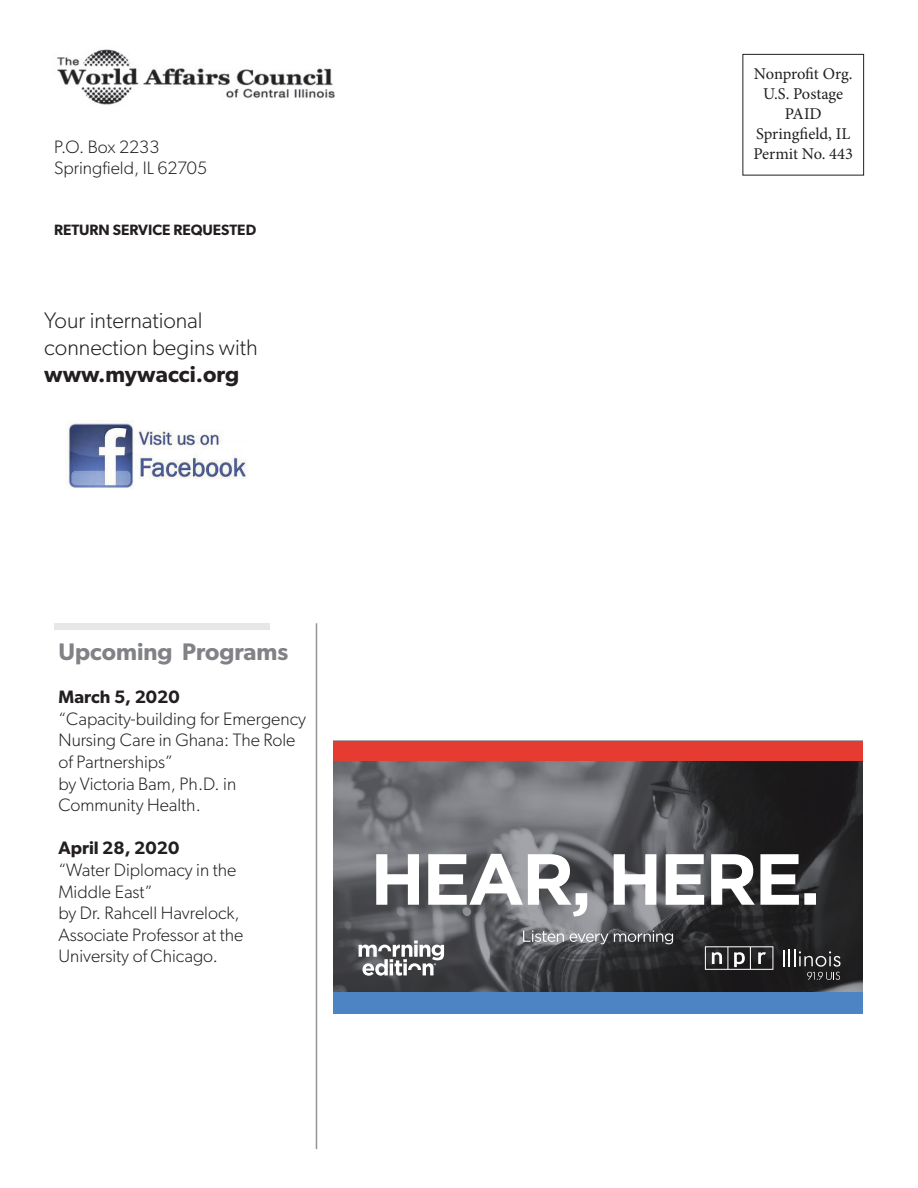
<style>
.page{position:relative;width:918px;height:1188px;background:#fff}
.page>*{position:absolute;margin:0;border:0;box-sizing:border-box;transform-origin:0 0}
.t1{font:600 24px "Gibson";color:#808285}
.t2{font:300 22.5px/27px "Gibson";color:#231f20}
.t3{font:600 22.5px "Gibson";color:#231f20}
.t4{font:300 18px/21.6px "Gibson";color:#231f20}
.t5{font:600 18px "Gibson";color:#231f20}
.t6{font:16.5px/19.8px "Minion Pro";letter-spacing:-.005em;color:#231f20;text-align:center}
.t7{font:600 15px "Gibson";color:#231f20}
</style>
<div class="page">
<hr style="left:316px;top:623px;width:1px;height:526px;background:#939598">
<img style="left:57px;top:49px;width:278px;height:56px">
<div style="left:742px;top:54px;width:122px;height:122px;border:1px solid #231f20"></div>
<svg style="left:334px;top:761px;width:529px;height:231px;background:#4c4d50"></svg>
<svg style="left:359px;top:941px;width:85px;height:35px"></svg>
<div style="left:334px;top:741px;width:529px;height:20px;background:#e53b30"></div>
<div style="left:334px;top:992px;width:529px;height:21px;background:#4d84c4"></div>
<svg style="left:523px;top:930px;width:150px;height:14px;background:#808184"></svg>
<svg style="left:376px;top:854px;width:440px;height:62px"></svg>
<svg style="left:705px;top:946px;width:68px;height:24px;background:#585759"></svg>
<svg style="left:783px;top:949px;width:57px;height:31px;background:#454445"></svg>
<img style="left:68px;top:420px;width:179px;height:69px">
<div style="left:54px;top:623px;width:216px;height:7px;background:#e6e7e9"></div>
<p class="t4" style="left:54px;top:135px;width:155px">P.O. Box 2233<br>Springfield, IL 62705</p>
<p class="t7" style="left:54px;top:221px;width:204px">RETURN SERVICE REQUESTED</p>
<p class="t2" style="left:44px;top:307px;width:215px">Your international connection begins with</p>
<p class="t3" style="left:44px;top:361px;width:196px">www.mywacci.org</p>
<h1 class="t1" style="left:58px;top:637px;width:231px">Upcoming Programs</h1>
<p class="t5" style="left:58px;top:686px;width:123px">March 5, 2020</p>
<p class="t4" style="left:58px;top:708px;width:249px">“Capacity-building for Emergency<br>Nursing Care in Ghana: The Role of Partnerships”<br>by Victoria Bam, Ph.D. in<br>Community Health.</p>
<p class="t5" style="left:58px;top:837px;width:122px">April 28, 2020</p>
<p class="t4" style="left:58px;top:859px;width:186px">“Water Diplomacy in the<br>Middle East”<br>by Dr. Rahcell Havrelock,<br>Associate Professor at the<br>University of Chicago.</p>
<p class="t6" style="left:753px;top:64px;width:101px">Nonprofit Org.<br>U.S. Postage<br>PAID<br>Springfield, IL<br>Permit No. 443</p>
</div>
